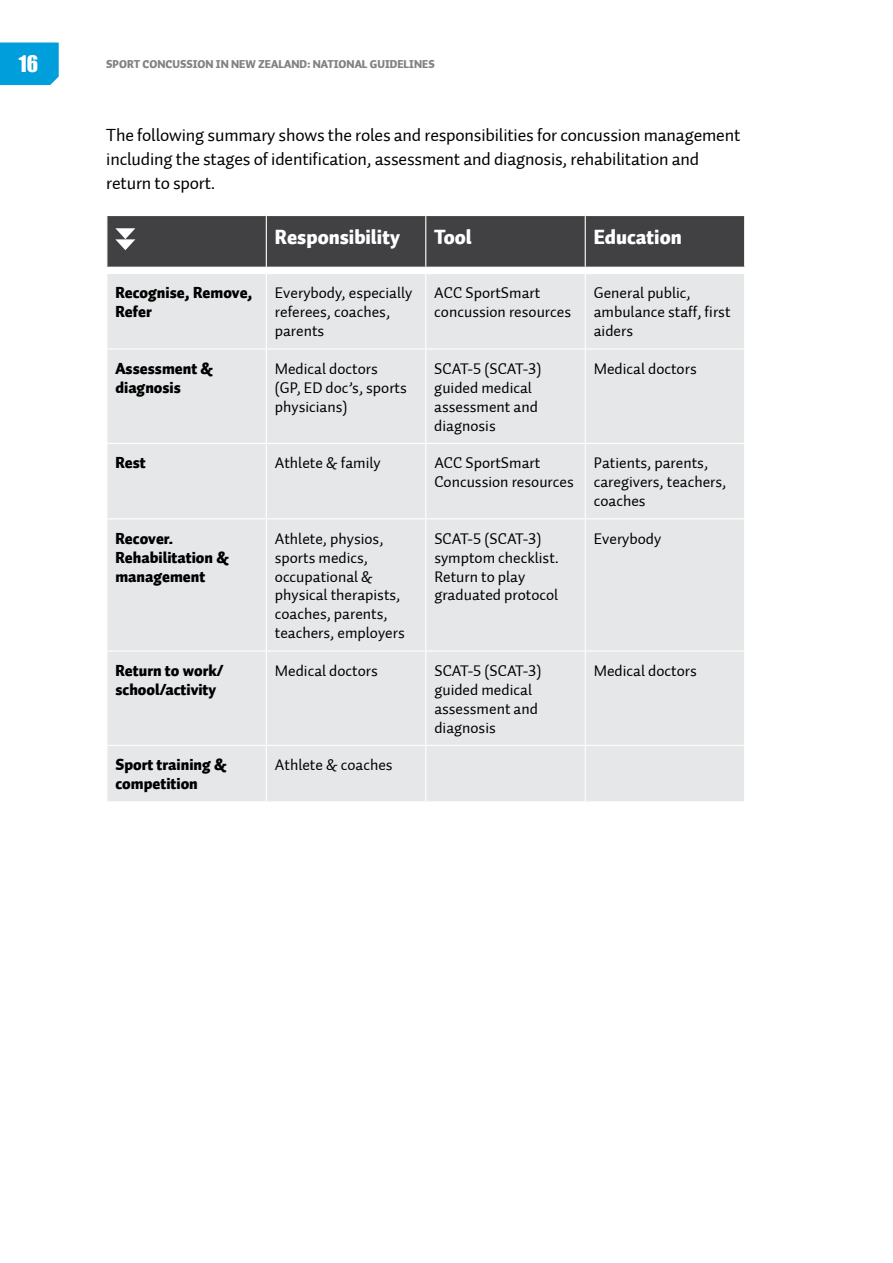
<style>
.page{position:relative;width:893px;height:1263px;background:#fff}
.page>*{position:absolute;margin:0;border:0;box-sizing:border-box;transform-origin:0 0}
.t1{font:21px "Impact";color:#fff}
.t2{font:20.25px "Auto 1 Black LF";color:#fff}
.t3{font:18px/24px "Auto 1 Regular LF";letter-spacing:-.01em;color:#000}
.t4{font:15.75px/18.9px "Auto 1 Regular LF";color:#000}
.t5{font:15.75px/18.9px "Auto 1 Black LF";color:#000}
.t6{font:11.25px "Auto 1 Black LF";color:#808285}
</style>
<div class="page">
<div style="left:107px;top:274px;width:637px;height:527px;background:#e6e7e8"></div>
<hr style="left:266px;top:274px;width:1px;height:74px;background:#fff">
<hr style="left:425px;top:274px;width:1px;height:74px;background:#fff">
<hr style="left:585px;top:274px;width:1px;height:74px;background:#fff">
<hr style="left:106px;top:348px;width:160px;height:2px;background:#fff">
<hr style="left:266px;top:348px;width:160px;height:2px;background:#fff">
<hr style="left:266px;top:350px;width:1px;height:93px;background:#fff">
<hr style="left:426px;top:348px;width:159px;height:2px;background:#fff">
<hr style="left:425px;top:350px;width:1px;height:93px;background:#fff">
<hr style="left:585px;top:348px;width:160px;height:2px;background:#fff">
<hr style="left:585px;top:350px;width:1px;height:93px;background:#fff">
<hr style="left:106px;top:443px;width:160px;height:1px;background:#fff">
<hr style="left:266px;top:443px;width:160px;height:1px;background:#fff">
<hr style="left:266px;top:444px;width:1px;height:74px;background:#fff">
<hr style="left:426px;top:443px;width:159px;height:1px;background:#fff">
<hr style="left:425px;top:444px;width:1px;height:74px;background:#fff">
<hr style="left:585px;top:443px;width:160px;height:1px;background:#fff">
<hr style="left:585px;top:444px;width:1px;height:74px;background:#fff">
<hr style="left:106px;top:518px;width:160px;height:1px;background:#fff">
<hr style="left:266px;top:518px;width:160px;height:1px;background:#fff">
<hr style="left:266px;top:519px;width:1px;height:131px;background:#fff">
<hr style="left:426px;top:518px;width:159px;height:1px;background:#fff">
<hr style="left:425px;top:519px;width:1px;height:131px;background:#fff">
<hr style="left:585px;top:518px;width:160px;height:1px;background:#fff">
<hr style="left:585px;top:519px;width:1px;height:131px;background:#fff">
<hr style="left:106px;top:650px;width:160px;height:1px;background:#fff">
<hr style="left:266px;top:650px;width:160px;height:1px;background:#fff">
<hr style="left:266px;top:651px;width:1px;height:94px;background:#fff">
<hr style="left:426px;top:650px;width:159px;height:1px;background:#fff">
<hr style="left:425px;top:651px;width:1px;height:94px;background:#fff">
<hr style="left:585px;top:650px;width:160px;height:1px;background:#fff">
<hr style="left:585px;top:651px;width:1px;height:94px;background:#fff">
<hr style="left:106px;top:745px;width:160px;height:1px;background:#fff">
<hr style="left:266px;top:745px;width:160px;height:1px;background:#fff">
<hr style="left:266px;top:746px;width:1px;height:55px;background:#fff">
<hr style="left:426px;top:745px;width:159px;height:1px;background:#fff">
<hr style="left:425px;top:746px;width:1px;height:55px;background:#fff">
<hr style="left:585px;top:745px;width:160px;height:1px;background:#fff">
<hr style="left:585px;top:746px;width:1px;height:55px;background:#fff">
<svg style="left:106px;top:215px;width:639px;height:52px;background:#484749"></svg>
<div style="left:0;top:43px;width:59px;height:42px;background:#009edb"></div>
<h1 class="t1" style="left:19px;top:47px;width:21px">16</h1>
<p class="t6" style="left:106px;top:57px;width:330px">SPORT CONCUSSION IN NEW ZEALAND: NATIONAL GUIDELINES</p>
<p class="t3" style="left:106px;top:124px;width:636px">The following summary shows the roles and responsibilities for concussion management including the stages of identification, assessment and diagnosis, rehabilitation and return to sport.</p>
<p class="t2" style="left:275px;top:223px;width:127px">Responsibility</p>
<p class="t2" style="left:434px;top:223px;width:39px">Tool</p>
<p class="t2" style="left:594px;top:223px;width:90px">Education</p>
<p class="t5" style="left:115px;top:284px;width:139px">Recognise, Remove,<br>Refer</p>
<p class="t4" style="left:275px;top:284px;width:139px">Everybody, especially referees, coaches, parents</p>
<p class="t4" style="left:434px;top:284px;width:138px">ACC SportSmart concussion resources</p>
<p class="t4" style="left:594px;top:284px;width:138px">General public, ambulance staff, first aiders</p>
<p class="t5" style="left:115px;top:360px;width:99px">Assessment &amp; diagnosis</p>
<p class="t4" style="left:275px;top:359px;width:134px">Medical doctors (GP, ED doc’s, sports physicians)</p>
<p class="t4" style="left:434px;top:359px;width:108px">SCAT-5 (SCAT-3) guided medical assessment and diagnosis</p>
<p class="t4" style="left:594px;top:359px;width:104px">Medical doctors</p>
<p class="t5" style="left:115px;top:454px;width:32px">Rest</p>
<p class="t4" style="left:275px;top:454px;width:107px">Athlete &amp; family</p>
<p class="t4" style="left:434px;top:454px;width:141px">ACC SportSmart<br>Concussion resources</p>
<p class="t4" style="left:594px;top:454px;width:134px">Patients, parents, caregivers, teachers, coaches</p>
<p class="t5" style="left:115px;top:529px;width:115px">Recover.<br>Rehabilitation &amp; management</p>
<p class="t4" style="left:275px;top:529px;width:131px">Athlete, physios, sports medics, occupational &amp; physical therapists, coaches, parents, teachers, employers</p>
<p class="t4" style="left:434px;top:529px;width:126px">SCAT-5 (SCAT-3) symptom checklist.<br>Return to play graduated protocol</p>
<p class="t4" style="left:594px;top:529px;width:69px">Everybody</p>
<p class="t5" style="left:115px;top:662px;width:110px">Return to work/ school/activity</p>
<p class="t4" style="left:275px;top:661px;width:104px">Medical doctors</p>
<p class="t4" style="left:434px;top:661px;width:108px">SCAT-5 (SCAT-3) guided medical assessment and diagnosis</p>
<p class="t4" style="left:594px;top:661px;width:104px">Medical doctors</p>
<p class="t5" style="left:115px;top:756px;width:113px">Sport training &amp; competition</p>
<p class="t4" style="left:275px;top:756px;width:119px">Athlete &amp; coaches</p>
</div>
